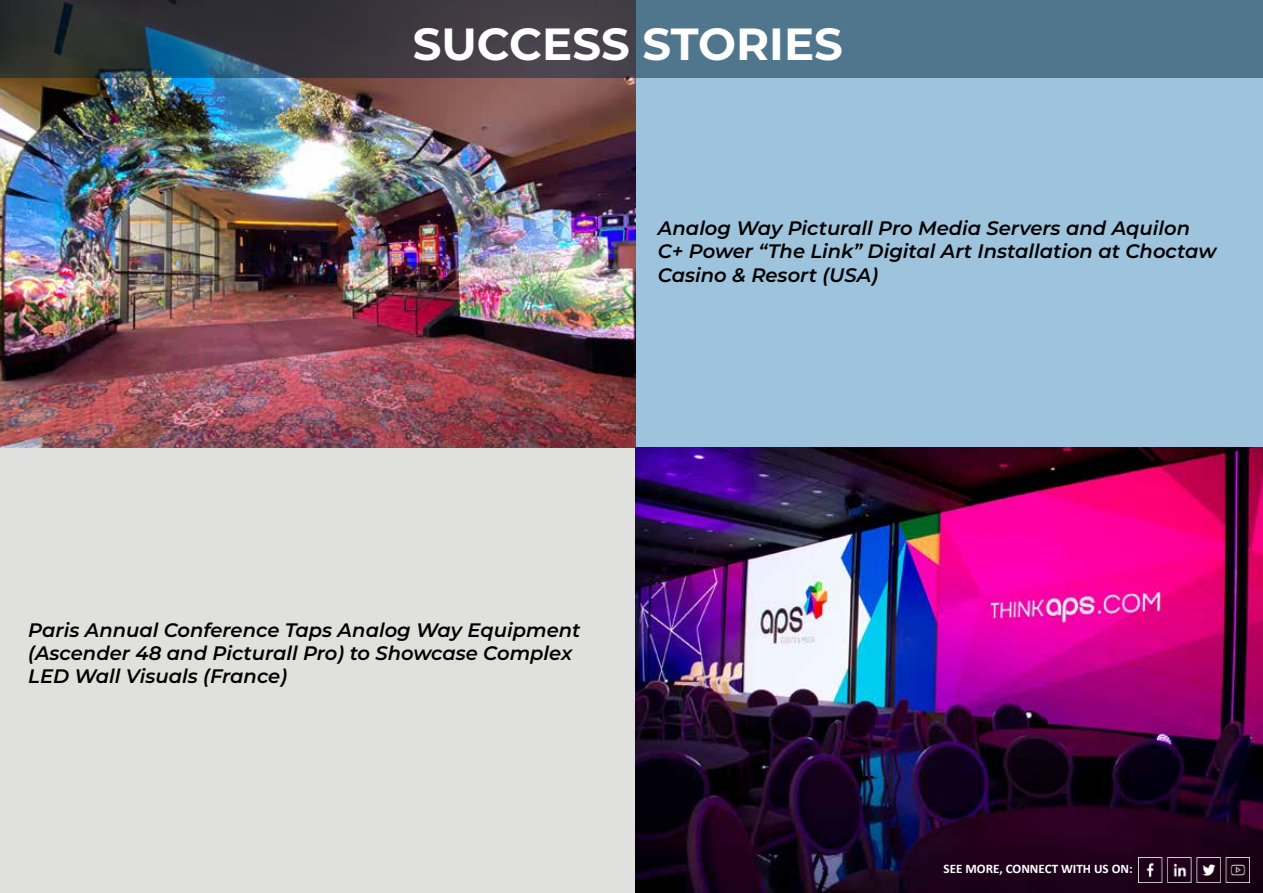
<style>
.page{position:relative;width:1263px;height:893px;background:#fff}
.page>*{position:absolute;margin:0;border:0;box-sizing:border-box;transform-origin:0 0}
.t1{font:700 45px "Montserrat";color:#fff}
.t2{font:italic 600 19.5px/23.4px "Montserrat";color:#000}
.t3{font:700 13.05px "Calibri";color:#fff}
</style>
<div class="page">
<div style="left:635px;top:0;width:628px;height:448px;background:#9dc4dc"></div>
<div style="left:0;top:448px;width:636px;height:445px;background:#e0e0df"></div>
<img style="left:635px;top:448px;width:627px;height:445px">
<img style="left:1138px;top:858px;width:112px;height:24px">
<img style="left:0;top:78px;width:635px;height:370px">
<svg style="left:0;top:0;width:1262px;height:78px;background:#425767"></svg>
<hr style="left:1262px;top:0;width:1px;height:893px;background:#00253d">
<h1 class="t1" style="left:413px;top:11px;width:432px">SUCCESS STORIES</h1>
<p class="t2" style="left:658px;top:215px;width:560px">Analog Way Picturall Pro Media Servers and Aquilon<br>C+ Power “The Link” Digital Art Installation at Choctaw<br>Casino &amp; Resort (USA)</p>
<p class="t2" style="left:28px;top:617px;width:554px">Paris Annual Conference Taps Analog Way Equipment (Ascender 48 and Picturall Pro) to Showcase Complex<br>LED Wall Visuals (France)</p>
<p class="t3" style="left:944px;top:860px;width:191px">SEE MORE, CONNECT WITH US ON:</p>
</div>
